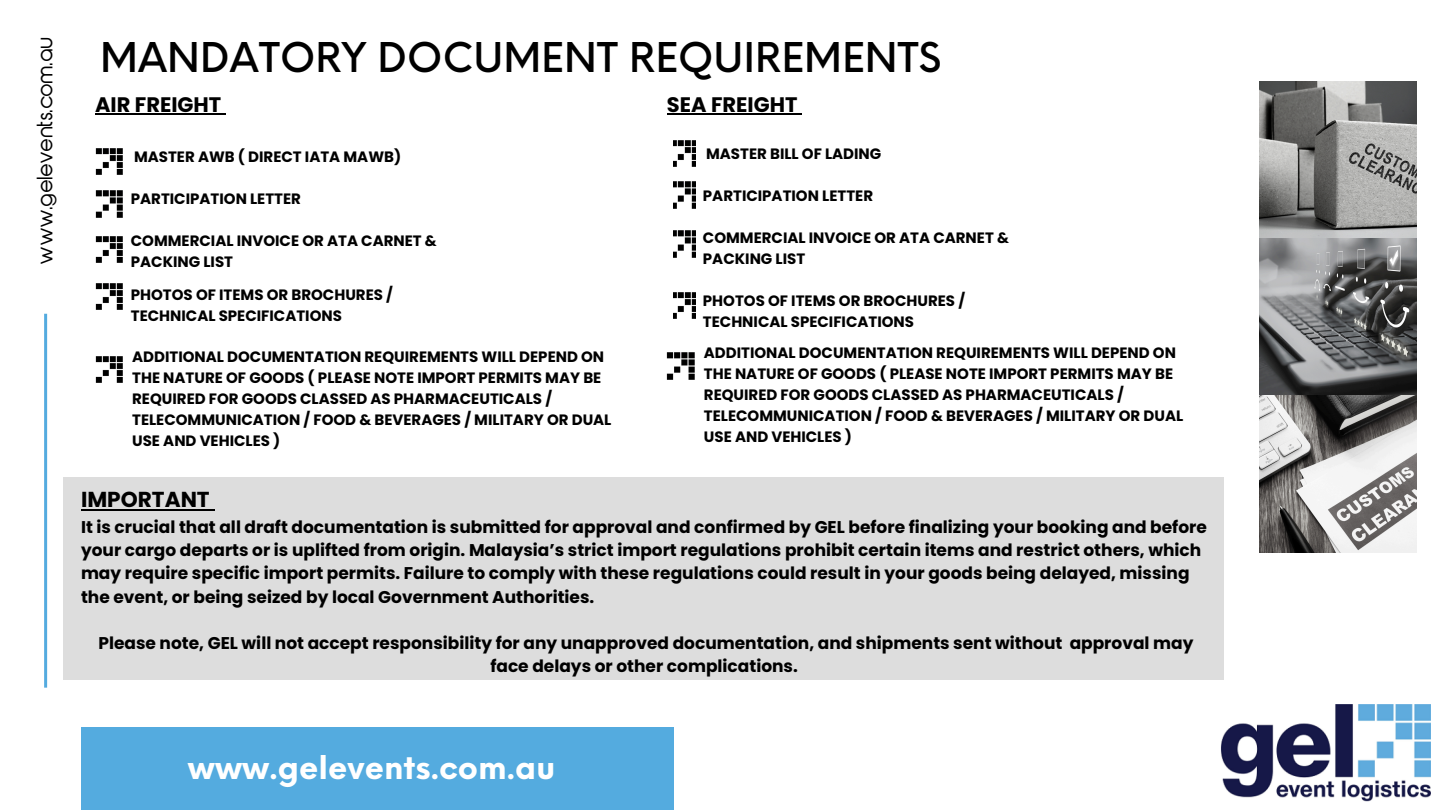
<style>
.page{position:relative;width:1440px;height:810px;background:#fff}
.page>*{position:absolute;margin:0;border:0;box-sizing:border-box;transform-origin:0 0}
.t1{font:500 40px "Neue Einstellung";color:#000}
.t2{font:700 32px "Neue Einstellung";color:#fff}
.t3{font:700 21.7px "Poppins";color:#000}
.t4{font:700 21px "Poppins";color:#000}
.t5{font:20px "Abeatby Kai";color:#000}
.t6{font:700 17px/23.2px "Poppins";color:#000}
.t7{font:700 15px/21px "Poppins";color:#000}
</style>
<div class="page">
<hr style="left:44px;top:314px;width:3px;height:374px;background:#54abdf">
<img style="left:95px;top:148px;width:28px;height:27px">
<img style="left:95px;top:190px;width:28px;height:28px">
<img style="left:95px;top:236px;width:28px;height:27px">
<img style="left:673px;top:140px;width:23px;height:27px">
<img style="left:673px;top:181px;width:23px;height:28px">
<img style="left:673px;top:230px;width:23px;height:28px">
<img style="left:673px;top:292px;width:23px;height:27px">
<div style="left:63px;top:477px;width:1161px;height:203px;background:#ddd"></div>
<div style="left:81px;top:727px;width:592px;height:83px;background:#54abdf"></div>
<img style="left:1259px;top:81px;width:158px;height:472px">
<hr style="left:667px;top:113px;width:131px;height:2px;background:#000">
<hr style="left:81px;top:509px;width:129px;height:1px;background:#000">
<img style="left:95px;top:356px;width:28px;height:27px">
<hr style="left:95px;top:113px;width:126px;height:2px;background:#000">
<img style="left:1220px;top:704px;width:211px;height:98px">
<img style="left:95px;top:283px;width:28px;height:27px">
<img style="left:667px;top:352px;width:28px;height:28px">
<p class="t5" style="left:37px;top:264px;width:229px;rotate:-90deg">www.gelevents.com.au</p>
<p class="t1" style="left:100px;top:22px;width:843px">MANDATORY DOCUMENT REQUIREMENTS</p>
<p class="t4" style="left:95px;top:89px;width:128px">AIR FREIGHT</p>
<p class="t4" style="left:667px;top:89px;width:132px">SEA FREIGHT</p>
<h4 class="t7" style="left:134px;top:146px;width:269px">MASTER AWB ( DIRECT IATA MAWB)</h4>
<p class="t7" style="left:131px;top:188px;width:172px">PARTICIPATION LETTER</p>
<h1 class="t7" style="left:131px;top:230px;width:308px">COMMERCIAL INVOICE OR ATA CARNET &amp;</h1>
<h3 class="t7" style="left:131px;top:251px;width:104px">PACKING LIST</h3>
<p class="t7" style="left:131px;top:284px;width:264px">PHOTOS OF ITEMS OR BROCHURES /</p>
<p class="t7" style="left:131px;top:305px;width:213px">TECHNICAL SPECIFICATIONS</p>
<p class="t7" style="left:132px;top:346px;width:481px">ADDITIONAL DOCUMENTATION REQUIREMENTS WILL DEPEND ON THE NATURE OF GOODS ( PLEASE NOTE IMPORT PERMITS MAY BE REQUIRED FOR GOODS CLASSED AS PHARMACEUTICALS / TELECOMMUNICATION / FOOD &amp; BEVERAGES / MILITARY OR DUAL USE AND VEHICLES )</p>
<p class="t7" style="left:706px;top:144px;width:177px">MASTER BILL OF LADING</p>
<p class="t7" style="left:703px;top:186px;width:172px">PARTICIPATION LETTER</p>
<p class="t7" style="left:703px;top:228px;width:308px">COMMERCIAL INVOICE OR ATA CARNET &amp;</p>
<p class="t7" style="left:703px;top:249px;width:104px">PACKING LIST</p>
<p class="t7" style="left:703px;top:291px;width:264px">PHOTOS OF ITEMS OR BROCHURES /</p>
<p class="t7" style="left:703px;top:312px;width:213px">TECHNICAL SPECIFICATIONS</p>
<p class="t7" style="left:704px;top:342px;width:481px">ADDITIONAL DOCUMENTATION REQUIREMENTS WILL DEPEND ON THE NATURE OF GOODS ( PLEASE NOTE IMPORT PERMITS MAY BE REQUIRED FOR GOODS CLASSED AS PHARMACEUTICALS / TELECOMMUNICATION / FOOD &amp; BEVERAGES / MILITARY OR DUAL USE AND VEHICLES )</p>
<p class="t3" style="left:81px;top:485px;width:130px">IMPORTANT</p>
<p class="t6" style="left:81px;top:515px;width:1128px">It is crucial that all draft documentation is submitted for approval and confirmed by GEL before finalizing your booking and before your cargo departs or is uplifted from origin. Malaysia’s strict import regulations prohibit certain items and restrict others, which may require specific import permits. Failure to comply with these regulations could result in your goods being delayed, missing the event, or being seized by local Government Authorities.</p>
<p class="t6" style="left:98px;top:632px;width:1096px;text-align:center">Please note, GEL will not accept responsibility for any unapproved documentation, and shipments sent without approval may face delays or other complications.</p>
<p class="t2" style="left:188px;top:738px;width:369px">www.gelevents.com.au</p>
</div>
